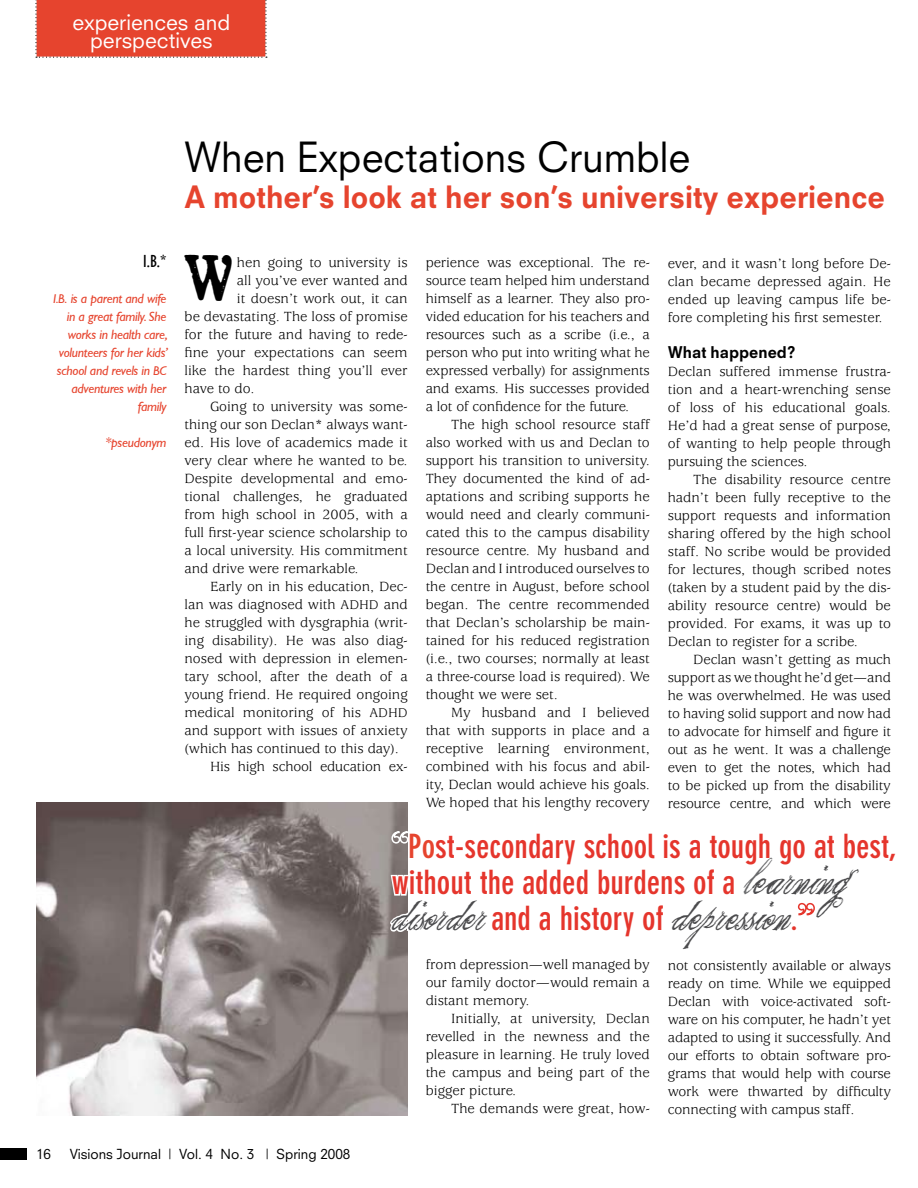
<style>
.page{position:relative;width:918px;height:1188px;background:#fff}
.page>*{position:absolute;margin:0;border:0;box-sizing:border-box;transform-origin:0 0}
.t1{font:40.5px "Neuzeit S";color:#000;scale:.96 1}
.t2{font:700 condensed 33px/36px "DIN Neuzeit Grotesk";color:#e5352c}
.t3{font:800 30px "Neuzeit S";color:#e6442e;scale:.96 1}
.t4{font:25.8px "Cry Kitty";color:#000}
.t5{font:25.5px "the King&Queenfont";color:#4b4b4d}
.t6{font:21px/18px "Neuzeit S";color:#fff;text-align:center}
.t7{font:condensed 18px "Gill Sans";color:#000}
.t8{font:800 15.75px "Neuzeit S";color:#000;scale:.96 1}
.t9{font:14.7px/18px "Usherwood";color:#000;text-align:justify}
.t10{font:italic 13.5px/18px "Gill Sans";letter-spacing:-.02em;color:#e6442e;text-align:right}
.t11{font:13.5px "Neuzeit S";color:#000}
.s1{font-size:12.75px}
.s2{font-size:13.95px}
.s3{color:#e6442e}
.s4{font-family:"the King&Queenfont";font-weight:400;font-stretch:normal;font-size:25.5px;color:#666769}
.s5{font-family:"the King&Queenfont";font-weight:400;font-stretch:normal;font-size:25.5px;color:#4b4b4d}
.s6{font-family:"DIN Neuzeit Grotesk";font-weight:700;font-stretch:condensed;font-size:33px;color:#e5352c}
</style>
<div class="page">
<div style="left:35px;top:0;width:232px;height:58px;background:#e6442e"></div>
<div style="left:0;top:1148px;width:27px;height:12px;background:#000"></div>
<img style="left:36px;top:802px;width:372px;height:314px">
<svg style="left:389px;top:830px;width:19px;height:108px"></svg>
<svg style="left:797px;top:902px;width:18px;height:14px"></svg>
<h3 class="t6" style="left:73px;top:13px;width:159px">experiences and perspectives</h3>
<p class="t7" style="left:143px;top:251px;width:25px">I.B.*</p>
<p class="t10" style="left:53px;top:290px;width:116px"><span class="s1">I.B.</span> is a parent and wife in a great family. She works in health care, volunteers for her kids’ school and revels in <span class="s1">BC </span>adventures with her family</p>
<p class="t10" style="left:105px;top:434px;width:63px">*pseudonym</p>
<h1 class="t1" style="left:184px;top:133px;width:528px">When Expectations Crumble</h1>
<h3 class="t3" style="left:184px;top:179px;width:731px">A mother’s look at her son’s university experience</h3>
<h3 class="t4" style="left:184px;top:279px;width:49px">w</h3>
<p class="t9" style="left:237px;top:254px;width:172px">hen going to university is</p>
<p class="t9" style="left:237px;top:272px;width:172px">all you’ve ever wanted and</p>
<p class="t9" style="left:237px;top:290px;width:172px">it doesn’t work out, it can</p>
<p class="t9" style="left:184px;top:308px;width:225px">be devastating. The loss of promise</p>
<p class="t9" style="left:184px;top:326px;width:225px">for the future and having to rede-</p>
<p class="t9" style="left:184px;top:344px;width:225px">fine your expectations can seem</p>
<p class="t9" style="left:184px;top:362px;width:225px">like the hardest thing you’ll ever</p>
<p class="t9" style="left:184px;top:380px;width:72px">have to do.</p>
<p class="t9" style="left:210px;top:398px;width:199px">Going to university was some-</p>
<p class="t9" style="left:184px;top:416px;width:225px">thing our son Declan* always want-</p>
<p class="t9" style="left:184px;top:434px;width:225px">ed. His love of academics made it</p>
<p class="t9" style="left:184px;top:452px;width:225px">very clear where he wanted to be.</p>
<p class="t9" style="left:184px;top:470px;width:225px">Despite developmental and emo-</p>
<p class="t9" style="left:184px;top:488px;width:225px">tional challenges, he graduated</p>
<p class="t9" style="left:184px;top:506px;width:225px">from high school in 2005, with a</p>
<p class="t9" style="left:184px;top:524px;width:225px">full first-year science scholarship to</p>
<p class="t9" style="left:184px;top:542px;width:225px">a local university. His commitment</p>
<p class="t9" style="left:184px;top:560px;width:176px">and drive were remarkable.</p>
<p class="t9" style="left:210px;top:578px;width:199px">Early on in his education, Dec-</p>
<p class="t9" style="left:184px;top:596px;width:225px">lan was diagnosed with <span class="s2">ADHD</span> and</p>
<p class="t9" style="left:184px;top:614px;width:225px">he struggled with dysgraphia (writ-</p>
<p class="t9" style="left:184px;top:632px;width:225px">ing disability). He was also diag-</p>
<p class="t9" style="left:184px;top:650px;width:225px">nosed with depression in elemen-</p>
<p class="t9" style="left:184px;top:668px;width:225px">tary school, after the death of a</p>
<p class="t9" style="left:184px;top:686px;width:225px">young friend. He required ongoing</p>
<p class="t9" style="left:184px;top:704px;width:225px">medical monitoring of his <span class="s2">ADHD</span></p>
<p class="t9" style="left:184px;top:722px;width:225px">and support with issues of anxiety</p>
<p class="t9" style="left:184px;top:740px;width:216px">(which has continued to this day).</p>
<p class="t9" style="left:210px;top:758px;width:199px">His high school education ex-</p>
<p class="t9" style="left:426px;top:254px;width:226px">perience was exceptional. The re&shy;source team helped him understand himself as a learner. They also pro&shy;vided education for his teachers and resources such as a scribe (i.e., a person who put into writing what he expressed verbally) for assignments and exams. His successes provided a lot of confidence for the future.</p>
<p class="t9" style="left:426px;top:416px;width:226px;text-indent:26px">The high school resource staff also worked with us and Declan to support his transition to university.<br>They documented the kind of ad&shy;aptations and scribing supports he would need and clearly communi&shy;cated this to the campus disability resource centre. My husband and Declan and I introduced ourselves to the centre in August, before school began. The centre recommended that Declan’s scholarship be main&shy;tained for his reduced registration (i.e., two courses; normally at least a three-course load is required). We thought we were set.</p>
<p class="t9" style="left:426px;top:704px;width:226px;text-indent:26px">My husband and I believed that with supports in place and a receptive learning environment, combined with his focus and abil&shy;ity, Declan would achieve his goals.<br>We hoped that his lengthy recovery</p>
<p class="t9" style="left:668px;top:255px;width:225px">ever, and it wasn’t long before De&shy;clan became depressed again. He ended up leaving campus life be&shy;fore completing his first semester.</p>
<p class="t8" style="left:668px;top:343px;width:134px">What happened?</p>
<p class="t9" style="left:668px;top:363px;width:225px">Declan suffered immense frustra&shy;tion and a heart-wrenching sense of loss of his educational goals.<br>He’d had a great sense of purpose, of wanting to help people through pursuing the sciences.</p>
<p class="t9" style="left:668px;top:471px;width:225px;text-indent:26px">The disability resource centre hadn’t been fully receptive to the support requests and information sharing offered by the high school staff. No scribe would be provided for lectures, though scribed notes (taken by a student paid by the dis&shy;ability resource centre) would be provided. For exams, it was up to Declan to register for a scribe.</p>
<p class="t9" style="left:668px;top:651px;width:225px;text-indent:26px">Declan wasn’t getting as much support as we thought he’d get—and he was overwhelmed. He was used to having solid support and now had to advocate for himself and figure it out as he went. It was a challenge even to get the notes, which had to be picked up from the disability resource centre, and which were</p>
<h2 class="t2" style="left:392px;top:829px;width:507px;text-indent:17px"><span class="s3">Po</span>st-secondary school is a tough go at best, without the added burdens of a <span class="s4">l</span><span class="s5">earning</span></h2>
<h3 class="t5" style="left:392px;top:906px;width:408px">disorder <span class="s6">and a history of</span> depression<span class="s6">.</span></h3>
<p class="t9" style="left:426px;top:956px;width:226px">from depression—well managed by our family doctor—would remain a distant memory.</p>
<p class="t9" style="left:426px;top:1010px;width:226px;text-indent:26px">Initially, at university, Declan revelled in the newness and the pleasure in learning. He truly loved the campus and being part of the bigger picture.</p>
<p class="t9" style="left:451px;top:1100px;width:200px">The demands were great, how-</p>
<p class="t9" style="left:668px;top:957px;width:225px">not consistently available or always ready on time. While we equipped Declan with voice-activated soft&shy;ware on his computer, he hadn’t yet adapted to using it successfully. And our efforts to obtain software pro&shy;grams that would help with course work were thwarted by difficulty connecting with campus staff.</p>
<p class="t11" style="left:36px;top:1146px;width:17px">16</p>
<p class="t11" style="left:70px;top:1146px;width:282px">Visions Journal | Vol. 4 No. 3 | Spring 2008</p>
</div>
